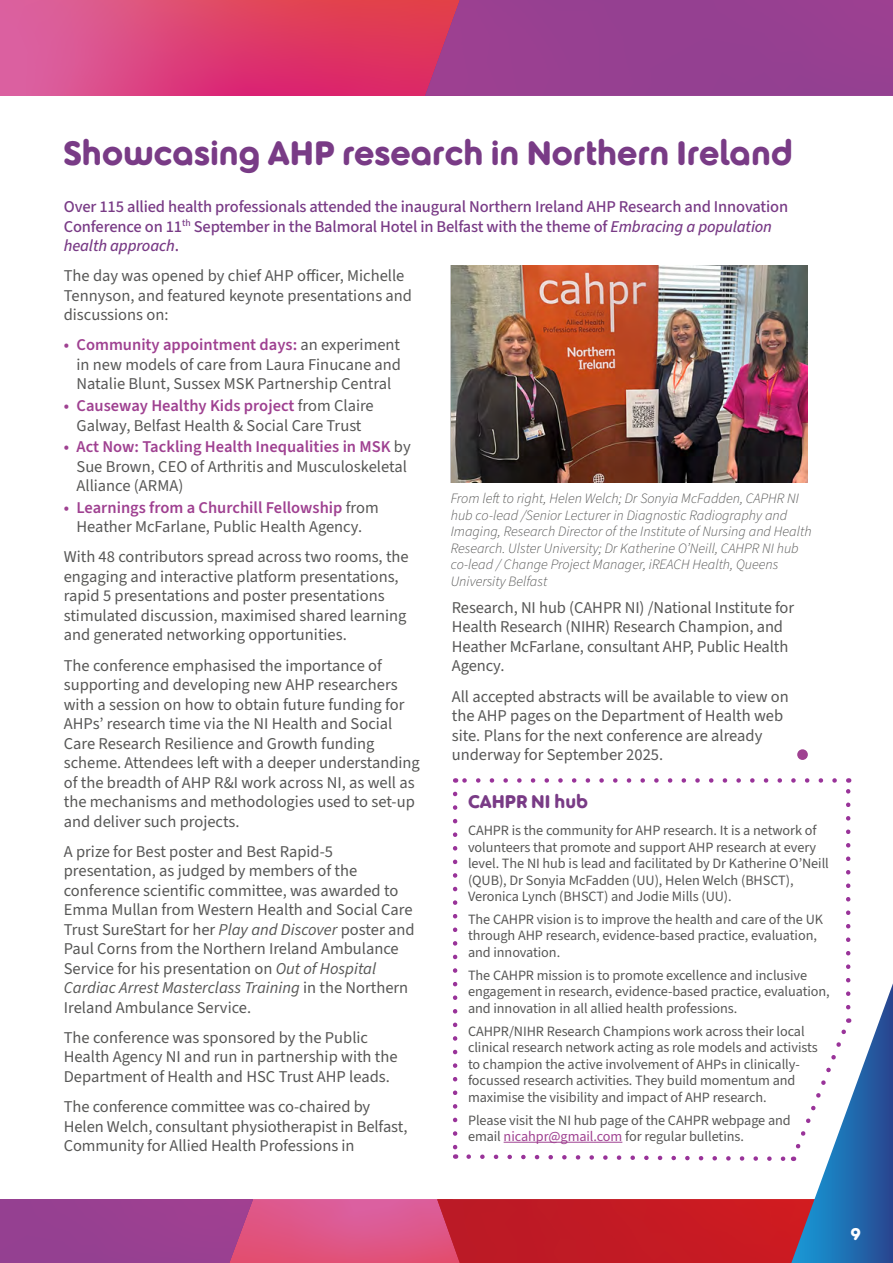
<style>
.page{position:relative;width:893px;height:1263px;background:#fff}
.page>*{position:absolute;margin:0;border:0;box-sizing:border-box;transform-origin:0 0}
.t1{font:700 36px "Betty";color:#793b86}
.t2{font:700 19.5px "Betty";color:#793b86}
.t3{font:700 18px "Betty";color:#fff}
.t4{font:16.5px/19.5px "Source Sans 3";color:#575756}
.t5{font:500 16.5px/19.5px "Source Sans 3";letter-spacing:-.01em;color:#793b86}
.t6{font:14.25px/16.5px "Source Sans 3";letter-spacing:-.005em;color:#575756}
.t7{font:italic 300 14.25px/16.5px "Source Sans 3";color:#575756}
.s1{font-style:italic}
.s2{font-weight:600;color:#9f4191}
.s3{color:#9f4191}
</style>
<div class="page">
<svg style="left:0;top:0;width:425px;height:96px"></svg>
<div style="left:425px;top:0;width:468px;height:96px;background:#974091"></div>
<div style="left:797px;top:749px;width:11px;height:11px;background:#9f4191;border-radius:50%"></div>
<svg style="left:0;top:778px;width:893px;height:485px"></svg>
<img style="left:451px;top:266px;width:357px;height:217px">
<h1 class="t1" style="left:64px;top:139px;width:731px">Showcasing AHP research in Northern Ireland</h1>
<p class="t5" style="left:64px;top:197px;width:726px">Over 115 allied health professionals attended the inaugural Northern Ireland AHP Research and Innovation<br>Conference on 11<sup>th</sup> September in the Balmoral Hotel in Belfast with the theme of <span class="s1">Embracing a population health approach</span>.</p>
<p class="t4" style="left:64px;top:266px;width:350px">The day was opened by chief AHP officer, Michelle<br>Tennyson, and featured keynote presentations and discussions on:</p>
<p class="t4" style="left:77px;top:335px;width:326px;text-align:justify;text-indent:-13px"><span class="s2">• Community appointment days:</span> an experiment in new models of care from Laura Finucane and Natalie Blunt, Sussex MSK Partnership Central</p>
<p class="t4" style="left:64px;top:396px;width:312px;text-align:center"><span class="s2">• Causeway Healthy Kids project</span> from Claire<br>Galway, Belfast Health &amp; Social Care Trust</p>
<p class="t4" style="left:77px;top:437px;width:336px;text-indent:-13px"><span class="s2">• Act Now: Tackling Health Inequalities in MSK</span> by<br>Sue Brown, CEO of Arthritis and Musculoskeletal<br>Alliance (ARMA)</p>
<p class="t4" style="left:64px;top:498px;width:317px;text-align:center"><span class="s2">• Learnings from a Churchill Fellowship</span> from<br>Heather McFarlane, Public Health Agency.</p>
<p class="t4" style="left:64px;top:547px;width:346px">With 48 contributors spread across two rooms, the engaging and interactive platform presentations, rapid 5 presentations and poster presentations stimulated discussion, maximised shared learning and generated networking opportunities.</p>
<p class="t4" style="left:64px;top:655px;width:358px">The conference emphasised the importance of supporting and developing new AHP researchers with a session on how to obtain future funding for AHPs’ research time via the NI Health and Social Care Research Resilience and Growth funding scheme. Attendees left with a deeper understanding of the breadth of AHP R&amp;I work across NI, as well as the mechanisms and methodologies used to set-up and deliver such projects.</p>
<p class="t4" style="left:64px;top:841px;width:352px">A prize for Best poster and Best Rapid-5 presentation, as judged by members of the conference scientific committee, was awarded to Emma Mullan from Western Health and Social Care Trust SureStart for her <span class="s1">Play and Discover</span> poster and Paul Corns from the Northern Ireland Ambulance Service for his presentation on <span class="s1">Out of Hospital Cardiac Arrest Masterclass Training</span> in the Northern Ireland Ambulance Service.</p>
<p class="t4" style="left:64px;top:1028px;width:335px">The conference was sponsored by the Public<br>Health Agency NI and run in partnership with the<br>Department of Health and HSC Trust AHP leads.</p>
<p class="t4" style="left:64px;top:1097px;width:345px">The conference committee was co-chaired by<br>Helen Welch, consultant physiotherapist in Belfast,<br>Community for Allied Health Professions in</p>
<p class="t7" style="left:451px;top:490px;width:362px">From left to right, Helen Welch; Dr Sonyia McFadden, CAPHR NI hub co-lead /Senior Lecturer in Diagnostic Radiography and Imaging, Research Director of the Institute of Nursing and Health Research. Ulster University; Dr Katherine O’Neill, CAHPR NI hub co-lead / Change Project Manager, iREACH Health, Queens University Belfast</p>
<p class="t4" style="left:452px;top:598px;width:344px">Research, NI hub (CAHPR NI) /National Institute for Health Research (NIHR) Research Champion, and Heather McFarlane, consultant AHP, Public Health Agency.</p>
<p class="t4" style="left:452px;top:686px;width:339px">All accepted abstracts will be available to view on the AHP pages on the Department of Health web site. Plans for the next conference are already underway for September 2025.</p>
<p class="t2" style="left:468px;top:794px;width:121px">CAHPR NI hub</p>
<p class="t6" style="left:468px;top:822px;width:362px">CAHPR is the community for AHP research. It is a network of volunteers that promote and support AHP research at every level. The NI hub is lead and facilitated by Dr Katherine O’Neill (QUB), Dr Sonyia McFadden (UU), Helen Welch (BHSCT), Veronica Lynch (BHSCT) and Jodie Mills (UU).</p>
<p class="t6" style="left:468px;top:911px;width:357px">The CAHPR vision is to improve the health and care of the UK through AHP research, evidence-based practice, evaluation, and innovation.</p>
<p class="t6" style="left:468px;top:967px;width:363px">The CAHPR mission is to promote excellence and inclusive engagement in research, evidence-based practice, evaluation, and innovation in all allied health professions.</p>
<p class="t6" style="left:468px;top:1023px;width:351px">CAHPR/NIHR Research Champions work across their local clinical research network acting as role models and activists to champion the active involvement of AHPs in clinically&shy;focussed research activities. They build momentum and maximise the visibility and impact of AHP research.</p>
<p class="t6" style="left:468px;top:1112px;width:324px">Please visit the NI hub page of the CAHPR webpage and email <span class="s3">nicahpr@gmail.com</span> for regular bulletins.</p>
<p class="t3" style="left:850px;top:1227px;width:12px">9</p>
</div>
